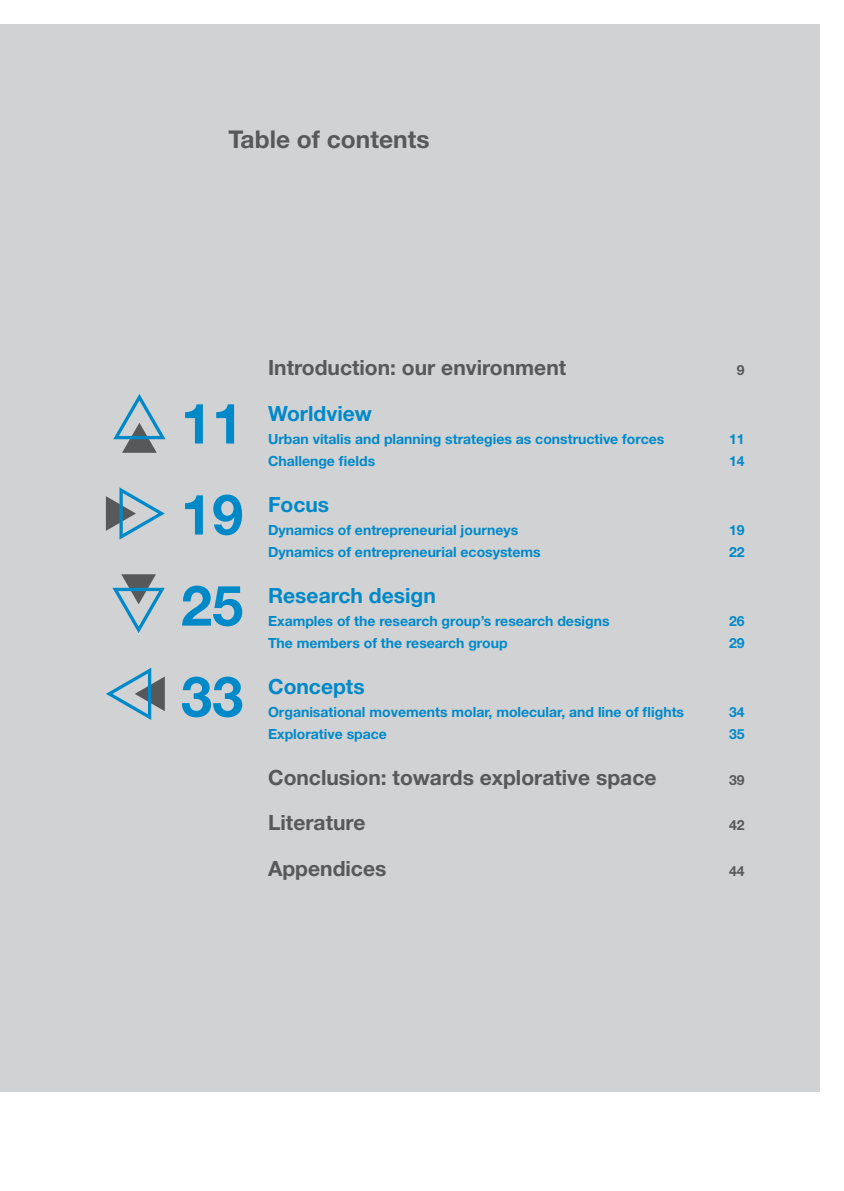
<style>
.page{position:relative;width:844px;height:1191px;background:#fff}
.page>*{position:absolute;margin:0;border:0;box-sizing:border-box;transform-origin:0 0}
.t1{font:700 56px/91px "Helvetica Neue LT Std";color:#0089c9;text-align:justify}
.t2{font:700 24.5px "Helvetica Neue LT Std";color:#57585a}
.t3{font:700 21px "Helvetica Neue LT Std";color:#57585a}
.t4{font:700 21px "Helvetica Neue LT Std";color:#0089c9}
.t5{font:700 14px "Helvetica Neue LT Std";color:#0089c9}
.t6{font:700 14px "Helvetica Neue LT Std";color:#57585a}
</style>
<div class="page">
<div style="left:0;top:25px;width:819px;height:1066px;background:#d1d2d4"></div>
<svg style="left:113px;top:394px;width:53px;height:59px"></svg>
<svg style="left:106px;top:487px;width:59px;height:53px"></svg>
<svg style="left:112px;top:574px;width:53px;height:59px"></svg>
<svg style="left:106px;top:667px;width:59px;height:53px"></svg>
<h2 class="t2" style="left:228px;top:124px;width:202px">Table of contents</h2>
<h1 class="t1" style="left:181px;top:377px;width:64px">11<br>19<br>25<br>33</h1>
<h3 class="t3" style="left:268px;top:355px;width:299px">Introduction: our environment</h3>
<p class="t6" style="left:736px;top:361px;width:9px">9</p>
<h3 class="t4" style="left:268px;top:400px;width:105px">Worldview</h3>
<p class="t5" style="left:268px;top:430px;width:397px">Urban vitalis and planning strategies as constructive forces</p>
<p class="t5" style="left:729px;top:430px;width:17px">11</p>
<p class="t5" style="left:268px;top:452px;width:109px">Challenge fields</p>
<p class="t5" style="left:729px;top:452px;width:17px">14</p>
<h3 class="t4" style="left:268px;top:491px;width:63px">Focus</h3>
<p class="t5" style="left:268px;top:521px;width:251px">Dynamics of entrepreneurial journeys</p>
<p class="t5" style="left:729px;top:521px;width:17px">19</p>
<p class="t5" style="left:268px;top:543px;width:274px">Dynamics of entrepreneurial ecosystems</p>
<p class="t5" style="left:729px;top:543px;width:17px">22</p>
<h3 class="t4" style="left:268px;top:582px;width:169px">Research design</h3>
<p class="t5" style="left:268px;top:612px;width:343px">Examples of the research group’s research designs</p>
<p class="t5" style="left:729px;top:612px;width:17px">26</p>
<p class="t5" style="left:268px;top:634px;width:241px">The members of the research group</p>
<p class="t5" style="left:729px;top:634px;width:17px">29</p>
<h3 class="t4" style="left:268px;top:673px;width:98px">Concepts</h3>
<p class="t5" style="left:268px;top:703px;width:417px">Organisational movements molar, molecular, and line of flights</p>
<p class="t5" style="left:729px;top:703px;width:17px">34</p>
<p class="t5" style="left:268px;top:725px;width:120px">Explorative space</p>
<p class="t5" style="left:729px;top:725px;width:17px">35</p>
<h3 class="t3" style="left:268px;top:764px;width:390px">Conclusion: towards explorative space</h3>
<p class="t6" style="left:729px;top:771px;width:17px">39</p>
<h3 class="t3" style="left:268px;top:810px;width:99px">Literature</h3>
<p class="t6" style="left:729px;top:816px;width:17px">42</p>
<h3 class="t3" style="left:268px;top:855px;width:120px">Appendices</h3>
<p class="t6" style="left:729px;top:862px;width:17px">44</p>
</div>
